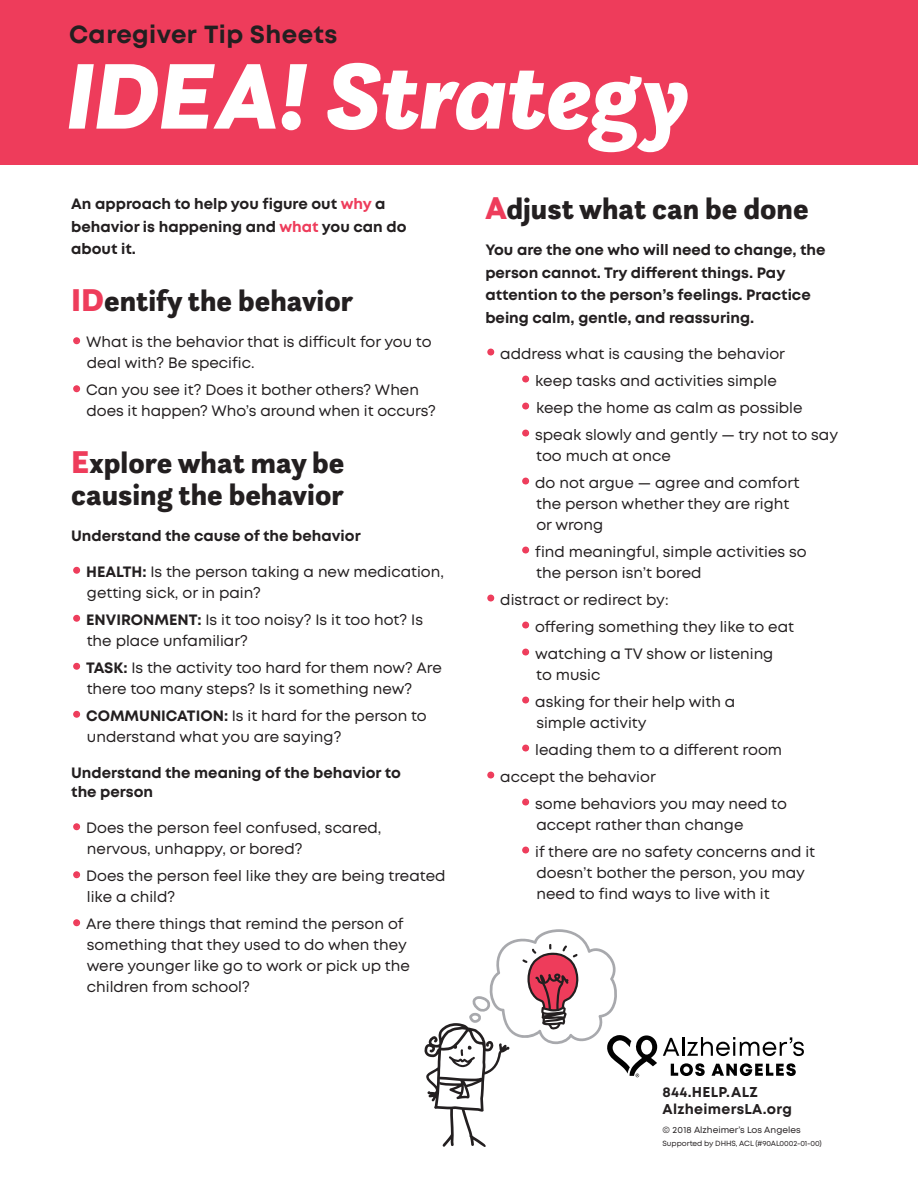
<style>
.page{position:relative;width:918px;height:1188px;background:#fff}
.page>*{position:absolute;margin:0;border:0;box-sizing:border-box;transform-origin:0 0}
.t1{font:italic 900 97.5px "Questa Sans";letter-spacing:-.015em;color:#fff}
.t2{font:900 30px/31.5px "Questa Sans";color:#231f20}
.t3{font:700 24.75px "Mont";letter-spacing:.015em;color:#231f20}
.t4{font:15px/21px "Mont";color:#231f20}
.t5{font:700 15px/22.5px "Mont";color:#231f20}
.t6{font:700 14.25px/16.5px "Mont";letter-spacing:.02em;color:#231f20}
.t7{font:9px "Mont";color:#231f20}
.t8{font:7.5px "Mont";letter-spacing:-.01em;color:#231f20}
.s1{color:#ee3c5b}
.s2{font-size:33px;color:#ee3c5b}
.s3{font-family:"Century Gothic";font-size:18px;color:#ee3c5b}
.s4{font-weight:700}
</style>
<div class="page">
<div style="left:0;top:0;width:918px;height:164px;background:#ee3c5b"></div>
<svg style="left:73px;top:337px;width:8px;height:8px"></svg>
<svg style="left:73px;top:385px;width:8px;height:8px"></svg>
<svg style="left:73px;top:566px;width:8px;height:8px"></svg>
<svg style="left:73px;top:614px;width:8px;height:8px"></svg>
<svg style="left:73px;top:662px;width:8px;height:8px"></svg>
<svg style="left:73px;top:710px;width:8px;height:8px"></svg>
<svg style="left:73px;top:823px;width:8px;height:8px"></svg>
<svg style="left:73px;top:871px;width:8px;height:8px"></svg>
<svg style="left:73px;top:919px;width:8px;height:8px"></svg>
<svg style="left:487px;top:348px;width:8px;height:8px"></svg>
<svg style="left:522px;top:375px;width:8px;height:8px"></svg>
<svg style="left:522px;top:402px;width:8px;height:8px"></svg>
<svg style="left:522px;top:429px;width:8px;height:8px"></svg>
<svg style="left:522px;top:477px;width:8px;height:8px"></svg>
<svg style="left:522px;top:546px;width:8px;height:8px"></svg>
<svg style="left:487px;top:594px;width:8px;height:8px"></svg>
<svg style="left:522px;top:621px;width:8px;height:8px"></svg>
<svg style="left:522px;top:648px;width:8px;height:8px"></svg>
<svg style="left:522px;top:696px;width:8px;height:8px"></svg>
<svg style="left:522px;top:744px;width:8px;height:8px"></svg>
<svg style="left:487px;top:771px;width:8px;height:8px"></svg>
<svg style="left:522px;top:798px;width:8px;height:8px"></svg>
<svg style="left:522px;top:846px;width:8px;height:8px"></svg>
<svg style="left:424px;top:929px;width:233px;height:218px"></svg>
<svg style="left:671px;top:1063px;width:34px;height:13px"></svg>
<svg style="left:712px;top:1063px;width:84px;height:13px"></svg>
<svg style="left:663px;top:1037px;width:141px;height:19px"></svg>
<h3 class="t3" style="left:69px;top:19px;width:270px">Caregiver Tip Sheets</h3>
<h1 class="t1" style="left:66px;top:33px;width:626px">IDEA! Strategy</h1>
<p class="t5" style="left:71px;top:193px;width:337px">An approach to help you figure out <span class="s1">why</span> a behavior is happening and <span class="s1">what</span> you can do about it.</p>
<h2 class="t2" style="left:71px;top:285px;width:284px"><span class="s2">ID</span>entify the behavior</h2>
<p class="t4" style="left:87px;top:332px;width:346px;text-indent:-16px"><span class="s3">•</span> What is the behavior that is difficult for you to deal with? Be specific.</p>
<p class="t4" style="left:87px;top:380px;width:351px;text-indent:-15px"><span class="s3">•</span> Can you see it? Does it bother others? When does it happen? Who’s around when it occurs?</p>
<h2 class="t2" style="left:71px;top:447px;width:275px"><span class="s2">E</span>xplore what may be causing the behavior</h2>
<p class="t5" style="left:71px;top:524px;width:291px">Understand the cause of the behavior</p>
<p class="t4" style="left:87px;top:561px;width:359px;text-indent:-16px"><span class="s3">•</span> <span class="s4">HEALTH:</span> Is the person taking a new medication, getting sick, or in pain?</p>
<p class="t4" style="left:87px;top:609px;width:338px;text-indent:-15px"><span class="s3">•</span> <span class="s4">ENVIRONMENT:</span> Is it too noisy? Is it too hot? Is the place unfamiliar?</p>
<p class="t4" style="left:87px;top:657px;width:357px;text-indent:-15px"><span class="s3">•</span> <span class="s4">TASK:</span> Is the activity too hard for them now? Are there too many steps? Is it something new?</p>
<p class="t4" style="left:87px;top:705px;width:341px;text-indent:-16px"><span class="s3">•</span> <span class="s4">COMMUNICATION:</span> Is it hard for the person to understand what you are saying?</p>
<p class="t5" style="left:71px;top:763px;width:331px;line-height:19.5px">Understand the meaning of the behavior to the person</p>
<p class="t4" style="left:87px;top:818px;width:296px;text-indent:-16px"><span class="s3">•</span> Does the person feel confused, scared, nervous, unhappy, or bored?</p>
<p class="t4" style="left:87px;top:866px;width:360px;text-indent:-16px"><span class="s3">•</span> Does the person feel like they are being treated like a child?</p>
<p class="t4" style="left:87px;top:914px;width:325px;text-indent:-15px"><span class="s3">•</span> Are there things that remind the person of something that they used to do when they were younger like go to work or pick up the children from school?</p>
<h2 class="t2" style="left:485px;top:193px;width:325px"><span class="s2">A</span>djust what can be done</h2>
<p class="t5" style="left:485px;top:239px;width:342px">You are the one who will need to change, the person cannot. Try different things. Pay attention to the person’s feelings. Practice being calm, gentle, and reassuring.</p>
<p class="t4" style="left:485px;top:343px;width:301px"><span class="s3">•</span> address what is causing the behavior</p>
<p class="t4" style="left:520px;top:370px;width:258px"><span class="s3">•</span> keep tasks and activities simple</p>
<p class="t4" style="left:520px;top:397px;width:284px"><span class="s3">•</span> keep the home as calm as possible</p>
<p class="t4" style="left:536px;top:424px;width:303px;text-indent:-16px"><span class="s3">•</span> speak slowly and gently — try not to say too much at once</p>
<p class="t4" style="left:536px;top:472px;width:265px;text-indent:-16px"><span class="s3">•</span> do not argue — agree and comfort the person whether they are right or wrong</p>
<p class="t4" style="left:536px;top:541px;width:272px;text-indent:-16px"><span class="s3">•</span> find meaningful, simple activities so the person isn’t bored</p>
<p class="t4" style="left:485px;top:589px;width:185px"><span class="s3">•</span> distract or redirect by:</p>
<p class="t4" style="left:520px;top:616px;width:275px"><span class="s3">•</span> offering something they like to eat</p>
<p class="t4" style="left:536px;top:643px;width:239px;text-indent:-16px"><span class="s3">•</span> watching a TV show or listening to music</p>
<p class="t4" style="left:536px;top:691px;width:200px;text-indent:-16px"><span class="s3">•</span> asking for their help with a simple activity</p>
<p class="t4" style="left:520px;top:739px;width:263px"><span class="s3">•</span> leading them to a different room</p>
<p class="t4" style="left:485px;top:766px;width:172px"><span class="s3">•</span> accept the behavior</p>
<p class="t4" style="left:536px;top:793px;width:252px;text-indent:-16px"><span class="s3">•</span> some behaviors you may need to accept rather than change</p>
<p class="t4" style="left:536px;top:841px;width:280px;text-indent:-16px"><span class="s3">•</span> if there are no safety concerns and it doesn’t bother the person, you may need to find ways to live with it</p>
<p class="t6" style="left:663px;top:1084px;width:131px">844.HELP.ALZ<br>AlzheimersLA.org</p>
<p class="t7" style="left:663px;top:1124px;width:140px">© 2018 Alzheimer’s Los Angeles</p>
<p class="t8" style="left:663px;top:1139px;width:161px">Supported by DHHS, ACL (#90AL0002-01-00)</p>
</div>
